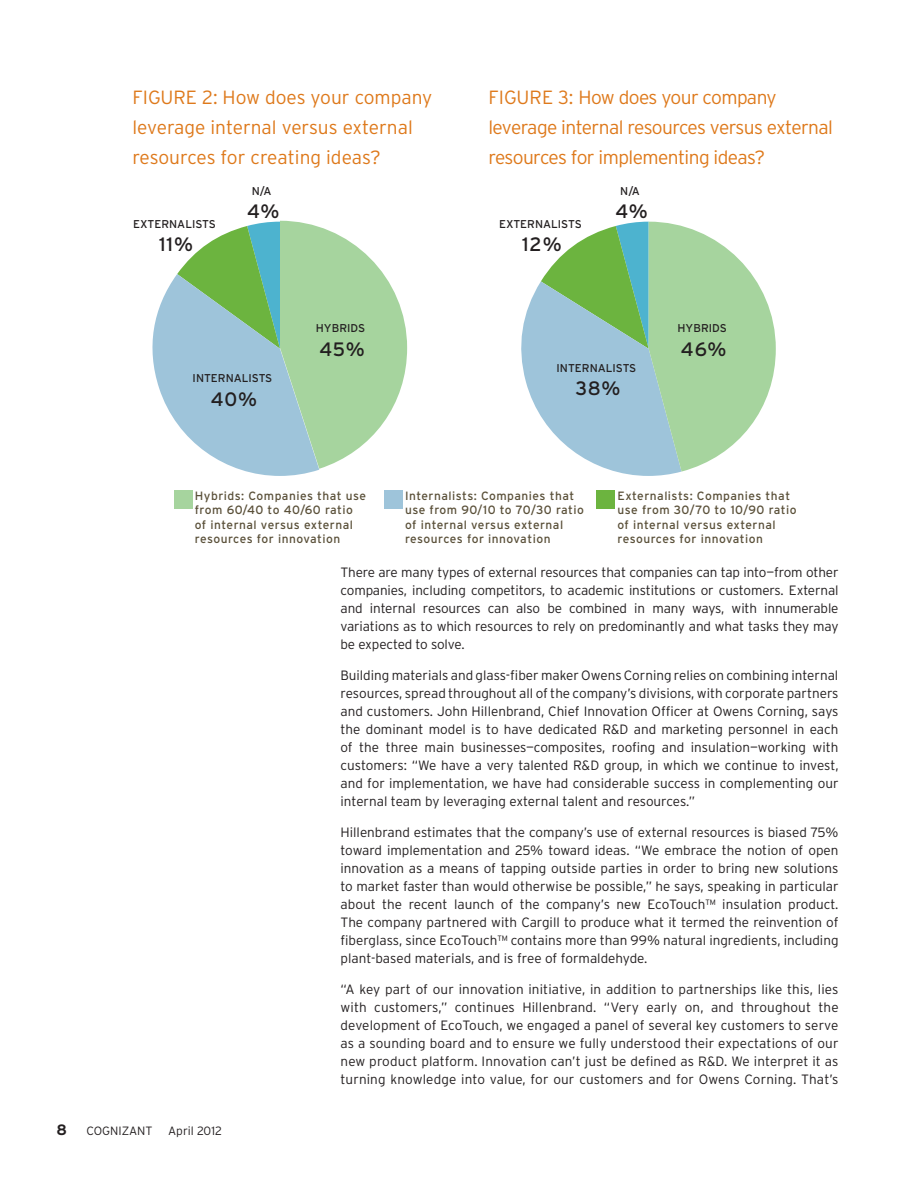
<style>
.page{position:relative;width:918px;height:1188px;background:#fff}
.page>*{position:absolute;margin:0;border:0;box-sizing:border-box;transform-origin:0 0}
.t1{font:19.35px "Interstate";letter-spacing:.04em;color:#231f20}
.t2{font:300 19.05px/30px "Interstate";letter-spacing:-.03em;color:#de791b}
.t3{font:300 19.05px/30px "Interstate";color:#de791b}
.t4{font:700 15px "Interstate";color:#231f20}
.t5{font:300 13.5px/18px "Interstate";color:#231f20;text-align:justify}
.t6{font:12px/14.4px "Interstate";letter-spacing:.04em;color:#5a5039}
.t7{font:300 12px "Interstate";color:#231f20}
.t8{font:11.25px "Interstate";color:#231f20}
</style>
<div class="page">
<div style="left:384px;top:490px;width:19px;height:19px;background:#9ec4da"></div>
<div style="left:174px;top:490px;width:18px;height:19px;background:#a6d49e"></div>
<div style="left:596px;top:490px;width:19px;height:19px;background:#6cb43f"></div>
<svg style="left:152px;top:221px;width:255px;height:255px"></svg>
<svg style="left:521px;top:222px;width:255px;height:254px"></svg>
<h2 class="t3" style="left:132px;top:82px;width:301px">FIGURE 2: How does your company leverage internal versus external resources for creating ideas?</h2>
<h2 class="t2" style="left:488px;top:82px;width:346px">FIGURE 3: How does your company leverage internal resources versus external resources for implementing ideas?</h2>
<p class="t8" style="left:133px;top:218px;width:84px">EXTERNALISTS</p>
<h1 class="t1" style="left:159px;top:234px;width:35px">11%</h1>
<p class="t8" style="left:252px;top:184px;width:21px">N/A</p>
<h1 class="t1" style="left:247px;top:200px;width:34px">4%</h1>
<p class="t8" style="left:193px;top:372px;width:81px">INTERNALISTS</p>
<h1 class="t1" style="left:211px;top:388px;width:48px">40%</h1>
<p class="t8" style="left:316px;top:322px;width:51px">HYBRIDS</p>
<h1 class="t1" style="left:320px;top:338px;width:47px">45%</h1>
<p class="t8" style="left:499px;top:218px;width:84px">EXTERNALISTS</p>
<h1 class="t1" style="left:522px;top:234px;width:41px">12%</h1>
<p class="t8" style="left:620px;top:184px;width:21px">N/A</p>
<h1 class="t1" style="left:616px;top:200px;width:34px">4%</h1>
<p class="t8" style="left:557px;top:362px;width:81px">INTERNALISTS</p>
<h1 class="t1" style="left:576px;top:378px;width:46px">38%</h1>
<p class="t8" style="left:678px;top:322px;width:51px">HYBRIDS</p>
<h1 class="t1" style="left:681px;top:338px;width:47px">46%</h1>
<p class="t6" style="left:195px;top:488px;width:173px">Hybrids: Companies that use from 60/40 to 40/60 ratio of internal versus external resources for innovation</p>
<p class="t6" style="left:618px;top:488px;width:181px">Externalists: Companies that use from 30/70 to 10/90 ratio of internal versus external resources for innovation</p>
<p class="t6" style="left:405px;top:488px;width:180px">Internalists: Companies that use from 90/10 to 70/30 ratio of internal versus external resources for innovation</p>
<p class="t4" style="left:56px;top:1122px;width:12px">8</p>
<p class="t7" style="left:86px;top:1124px;width:68px">COGNIZANT</p>
<p class="t7" style="left:168px;top:1124px;width:55px">April 2012</p>
<p class="t5" style="left:341px;top:564px;width:500px">There are many types of external resources that companies can tap into—from other companies, including competitors, to academic institutions or customers. External and internal resources can also be combined in many ways, with innumerable variations as to which resources to rely on predominantly and what tasks they may be expected to solve.</p>
<p class="t5" style="left:341px;top:667px;width:500px">Building materials and glass-fiber maker Owens Corning relies on combining internal resources, spread throughout all of the company’s divisions, with corporate partners and customers. John Hillenbrand, Chief Innovation Officer at Owens Corning, says the dominant model is to have dedicated R&amp;D and marketing personnel in each of the three main businesses—composites, roofing and insulation—working with customers: “We have a very talented R&amp;D group, in which we continue to invest, and for implementation, we have had considerable success in complementing our internal team by leveraging external talent and resources.”</p>
<p class="t5" style="left:341px;top:823px;width:500px">Hillenbrand estimates that the company’s use of external resources is biased 75% toward implementation and 25% toward ideas. “We embrace the notion of open innovation as a means of tapping outside parties in order to bring new solutions to market faster than would otherwise be possible,” he says, speaking in particular about the recent launch of the company’s new EcoTouch™ insulation product.<br>The company partnered with Cargill to produce what it termed the reinvention of fiberglass, since EcoTouch™ contains more than 99% natural ingredients, including plant-based materials, and is free of formaldehyde.</p>
<p class="t5" style="left:341px;top:980px;width:500px">“A key part of our innovation initiative, in addition to partnerships like this, lies with customers,” continues Hillenbrand. “Very early on, and throughout the development of EcoTouch, we engaged a panel of several key customers to serve as a sounding board and to ensure we fully understood their expectations of our new product platform. Innovation can’t just be defined as R&amp;D. We interpret it as turning knowledge into value, for our customers and for Owens Corning. That’s</p>
</div>
